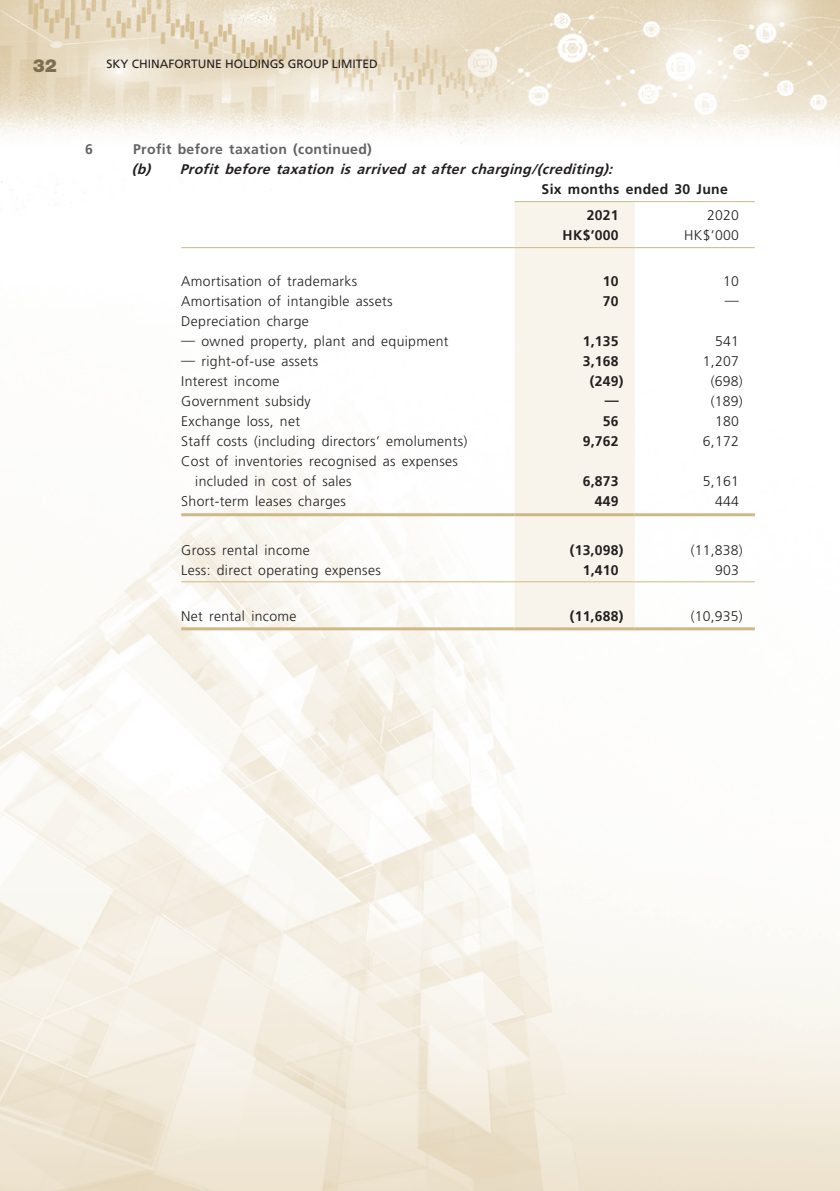
<style>
.page{position:relative;width:840px;height:1191px;background:#fff}
.page>*{position:absolute;margin:0;border:0;box-sizing:border-box;transform-origin:0 0}
.t1{font:900 18px "Helvetica Neue LT Std";color:#7c6f51}
._29_Table_Stub__Note{font:300 14px/20px "Frutiger LT Std";letter-spacing:.025em;color:#231f20}
._26___P2__Note{font:700 14px "Frutiger LT Std";letter-spacing:.015em;color:#231f20}
._26___P2__Note-2{font:300 14px "Frutiger LT Std";letter-spacing:.015em;color:#231f20}
._19_____H3__Note{font:italic 700 14px "Frutiger LT Std";color:#231f20}
._17_H1__Note{font:700 14px "Frutiger LT Std";letter-spacing:.025em;color:#636366}
.t2{font:12px "Frutiger LT Std";color:#231f20}
</style>
<div class="page">
<img style="left:0;top:0;width:839px;height:1191px">
<svg style="left:514px;top:202px;width:120px;height:425px"></svg>
<hr style="left:514px;top:201px;width:240px;height:1px;background:#d0b786">
<hr style="left:181px;top:247px;width:333px;height:1px;background:#d0b786">
<hr style="left:514px;top:247px;width:120px;height:1px;background:#d0b786">
<hr style="left:634px;top:247px;width:120px;height:1px;background:#d0b786">
<hr style="left:181px;top:513px;width:333px;height:3px;background:#d0b786">
<hr style="left:514px;top:513px;width:120px;height:3px;background:#d0b786">
<hr style="left:634px;top:513px;width:120px;height:3px;background:#d0b786">
<hr style="left:181px;top:581px;width:333px;height:1px;background:#d0b786">
<hr style="left:514px;top:581px;width:120px;height:1px;background:#d0b786">
<hr style="left:634px;top:581px;width:120px;height:1px;background:#d0b786">
<hr style="left:181px;top:627px;width:333px;height:3px;background:#d0b786">
<hr style="left:514px;top:627px;width:120px;height:3px;background:#d0b786">
<hr style="left:634px;top:627px;width:120px;height:3px;background:#d0b786">
<p class="t1" style="left:33px;top:55px;width:26px">32</p>
<p class="t2" style="left:106px;top:57px;width:273px">SKY CHINAFORTUNE HOLDINGS GROUP LIMITED</p>
<p class="_17_H1__Note" style="left:85px;top:141px;width:9px">6</p>
<p class="_17_H1__Note" style="left:133px;top:141px;width:240px">Profit before taxation (continued)</p>
<p class="_19_____H3__Note" style="left:132px;top:161px;width:486px">(b) Profit before taxation is arrived at after charging/(crediting):</p>
<p class="_26___P2__Note" style="left:541px;top:181px;width:188px">Six months ended 30 June</p>
<p class="_26___P2__Note" style="left:586px;top:207px;width:33px">2021</p>
<p class="_26___P2__Note-2" style="left:706px;top:208px;width:33px">2020</p>
<p class="_26___P2__Note" style="left:562px;top:227px;width:58px">HK$’000</p>
<p class="_26___P2__Note-2" style="left:684px;top:228px;width:56px">HK$’000</p>
<p class="_29_Table_Stub__Note" style="left:181px;top:272px;width:177px">Amortisation of trademarks</p>
<p class="_26___P2__Note" style="left:602px;top:273px;width:17px">10</p>
<p class="_26___P2__Note-2" style="left:722px;top:274px;width:17px">10</p>
<p class="_29_Table_Stub__Note" style="left:181px;top:292px;width:212px">Amortisation of intangible assets</p>
<p class="_26___P2__Note" style="left:602px;top:293px;width:17px">70</p>
<p class="_26___P2__Note-2" style="left:724px;top:292px;width:15px">—</p>
<p class="_29_Table_Stub__Note" style="left:181px;top:312px;width:129px">Depreciation charge</p>
<p class="_29_Table_Stub__Note" style="left:181px;top:332px;width:269px">— owned property, plant and equipment</p>
<p class="_26___P2__Note" style="left:582px;top:333px;width:37px">1,135</p>
<p class="_26___P2__Note-2" style="left:714px;top:334px;width:25px">541</p>
<p class="_29_Table_Stub__Note" style="left:181px;top:352px;width:138px">— right-of-use assets</p>
<p class="_26___P2__Note" style="left:582px;top:353px;width:37px">3,168</p>
<p class="_26___P2__Note-2" style="left:702px;top:354px;width:37px">1,207</p>
<p class="_29_Table_Stub__Note" style="left:181px;top:372px;width:100px">Interest income</p>
<p class="_26___P2__Note" style="left:589px;top:373px;width:35px">(249)</p>
<p class="_26___P2__Note-2" style="left:710px;top:374px;width:33px">(698)</p>
<p class="_29_Table_Stub__Note" style="left:181px;top:392px;width:131px">Government subsidy</p>
<p class="_26___P2__Note" style="left:604px;top:392px;width:15px">—</p>
<p class="_26___P2__Note-2" style="left:710px;top:394px;width:33px">(189)</p>
<p class="_29_Table_Stub__Note" style="left:181px;top:412px;width:120px">Exchange loss, net</p>
<p class="_26___P2__Note" style="left:602px;top:413px;width:17px">56</p>
<p class="_26___P2__Note-2" style="left:714px;top:414px;width:25px">180</p>
<p class="_29_Table_Stub__Note" style="left:181px;top:432px;width:287px">Staff costs (including directors’ emoluments)</p>
<p class="_26___P2__Note" style="left:582px;top:433px;width:37px">9,762</p>
<p class="_26___P2__Note-2" style="left:702px;top:434px;width:37px">6,172</p>
<p class="_29_Table_Stub__Note" style="left:195px;top:452px;width:264px;text-indent:-14px">Cost of inventories recognised as expenses included in cost of sales</p>
<p class="_26___P2__Note" style="left:582px;top:473px;width:37px">6,873</p>
<p class="_26___P2__Note-2" style="left:702px;top:474px;width:37px">5,161</p>
<p class="_29_Table_Stub__Note" style="left:181px;top:492px;width:166px">Short-term leases charges</p>
<p class="_26___P2__Note" style="left:594px;top:493px;width:25px">449</p>
<p class="_26___P2__Note-2" style="left:714px;top:494px;width:25px">444</p>
<p class="_29_Table_Stub__Note" style="left:181px;top:540px;width:130px">Gross rental income</p>
<p class="_26___P2__Note" style="left:569px;top:541px;width:55px">(13,098)</p>
<p class="_26___P2__Note-2" style="left:690px;top:542px;width:53px">(11,838)</p>
<p class="_29_Table_Stub__Note" style="left:181px;top:560px;width:201px">Less: direct operating expenses</p>
<p class="_26___P2__Note" style="left:582px;top:561px;width:37px">1,410</p>
<p class="_26___P2__Note-2" style="left:714px;top:562px;width:25px">903</p>
<p class="_29_Table_Stub__Note" style="left:181px;top:606px;width:117px">Net rental income</p>
<p class="_26___P2__Note" style="left:569px;top:607px;width:55px">(11,688)</p>
<p class="_26___P2__Note-2" style="left:690px;top:608px;width:53px">(10,935)</p>
</div>
